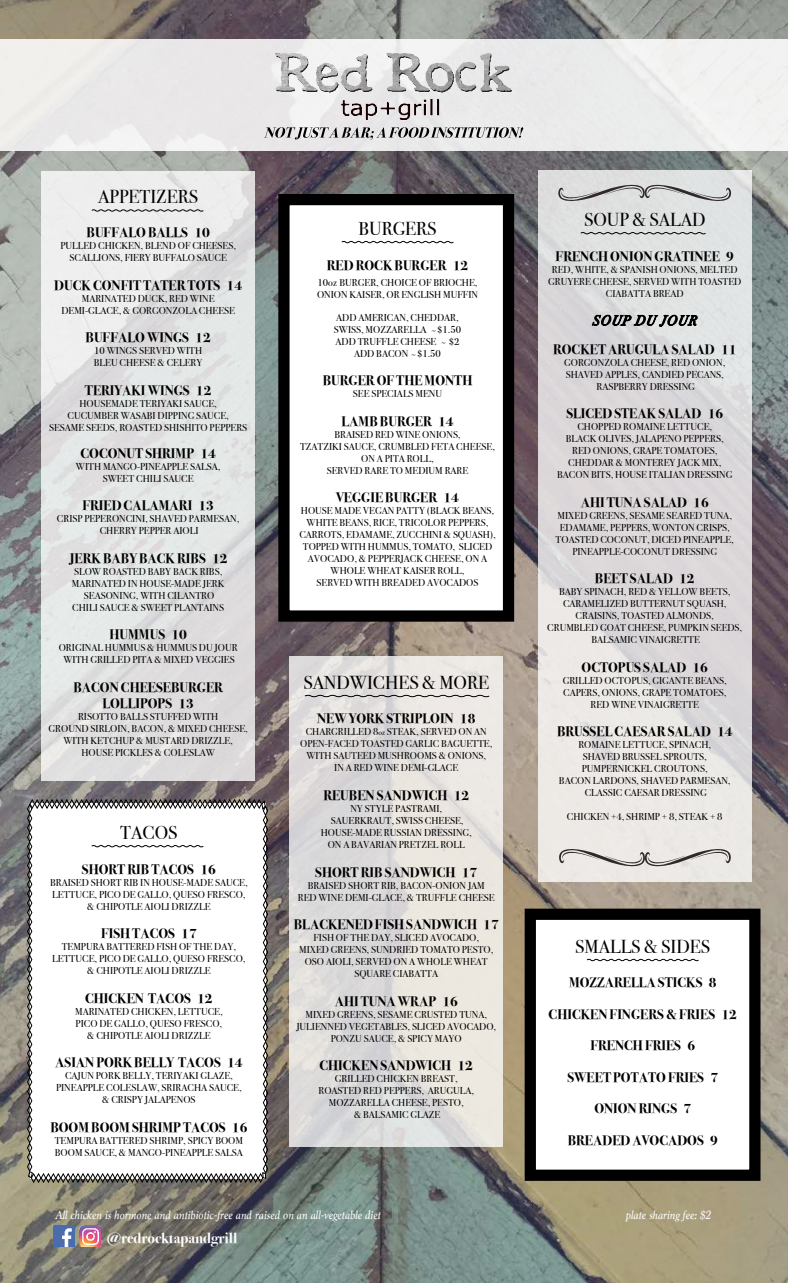
<style>
.page{position:relative;width:788px;height:1283px;background:#fff}
.page>*{position:absolute;margin:0;border:0;box-sizing:border-box;transform-origin:0 0}
.t1{font:18.75px "Bodoni Svty Two ITCTT";color:#000}
.t2{font:700 15px "Bodoni Svty Two ITCTT";color:#fff}
.t3{font:700 13.75px/16.5px "Bodoni Svty Two ITCTT";color:#000;text-align:center}
.t4{font:700 13.75px "Bodoni Svty Two ITCTT";color:#010101}
.t5{font:italic 12.5px "Marion";color:#fff}
.t6{font:10px/12px "Bodoni Svty Two ITCTT";color:#000;text-align:center}
.t7{font:10px/12px "Bodoni Svty Two ITCTT";color:#010101;text-align:center}
.s1{font-size:7.5px}
</style>
<div class="page">
<img style="left:0;top:0;width:788px;height:1282px">
<svg style="left:41px;top:171px;width:214px;height:610px;background:#e2e3e3"></svg>
<svg style="left:91px;top:209px;width:113px;height:3px"></svg>
<div style="left:284px;top:200px;width:224px;height:416px;background:#fff"></div>
<div style="left:278px;top:194px;width:236px;height:427px;border:11px solid #000"></div>
<svg style="left:341px;top:240px;width:113px;height:4px"></svg>
<div style="left:538px;top:170px;width:213px;height:711px;background:linear-gradient(to bottom,#d9d9db,#e8e4e2)"></div>
<svg style="left:558px;top:178px;width:173px;height:29px;background:#cccdcd"></svg>
<svg style="left:559px;top:842px;width:171px;height:31px;background:#d8d5d2"></svg>
<svg style="left:591px;top:314px;width:107px;height:14px"></svg>
<div style="left:0;top:39px;width:788px;height:112px;background:#ebebeb"></div>
<img style="left:242px;top:27px;width:302px;height:102px">
<svg style="left:264px;top:127px;width:259px;height:13px"></svg>
<img style="left:53px;top:1225px;width:21px;height:21px">
<img style="left:79px;top:1225px;width:21px;height:21px">
<svg style="left:289px;top:656px;width:214px;height:490px;background:#e2dfdd"></svg>
<svg style="left:304px;top:694px;width:186px;height:4px"></svg>
<svg style="left:27px;top:798px;width:241px;height:385px"></svg>
<div style="left:530px;top:914px;width:224px;height:261px;background:#fff"></div>
<div style="left:524px;top:908px;width:236px;height:272px;border:11px solid #000"></div>
<svg style="left:586px;top:958px;width:113px;height:3px"></svg>
<svg style="left:580px;top:231px;width:126px;height:4px"></svg>
<h1 class="t1" style="left:98px;top:188px;width:101px">APPETIZERS</h1>
<h3 class="t3" style="left:86px;top:224px;width:125px">BUFFALO BALLS 10</h3>
<p class="t6" style="left:60px;top:240px;width:177px">PULLED CHICKEN, BLEND OF CHEESES,<br>SCALLIONS, FIERY BUFFALO SAUCE</p>
<h3 class="t3" style="left:54px;top:277px;width:189px">DUCK CONFIT TATER TOTS 14</h3>
<p class="t6" style="left:61px;top:293px;width:175px">MARINATED DUCK, RED WINE<br>DEMI-GLACE, &amp; GORGONZOLA CHEESE</p>
<h3 class="t3" style="left:86px;top:329px;width:127px">BUFFALO WINGS 12</h3>
<p class="t6" style="left:94px;top:345px;width:110px;text-align:left">10 WINGS SERVED WITH<br>BLEU CHEESE &amp; CELERY</p>
<h3 class="t3" style="left:85px;top:382px;width:128px">TERIYAKI WINGS 12</h3>
<p class="t6" style="left:49px;top:398px;width:200px">HOUSEMADE TERIYAKI SAUCE,<br>CUCUMBER WASABI DIPPING SAUCE,<br>SESAME SEEDS, ROASTED SHISHITO PEPPERS</p>
<h3 class="t3" style="left:80px;top:445px;width:137px">COCONUT SHRIMP 14</h3>
<p class="t6" style="left:76px;top:461px;width:146px">WITH MANGO-PINEAPPLE SALSA,<br>SWEET CHILI SAUCE</p>
<h3 class="t3" style="left:82px;top:497px;width:133px">FRIED CALAMARI 13</h3>
<p class="t6" style="left:57px;top:513px;width:184px">CRISP PEPERONCINI, SHAVED PARMESAN,<br>CHERRY PEPPER AIOLI</p>
<h3 class="t3" style="left:69px;top:550px;width:160px">JERK BABY BACK RIBS 12</h3>
<p class="t6" style="left:72px;top:566px;width:154px">SLOW ROASTED BABY BACK RIBS,<br>MARINATED IN HOUSE-MADE JERK<br>SEASONING, WITH CILANTRO<br>CHILI SAUCE &amp; SWEET PLANTAINS</p>
<h3 class="t3" style="left:109px;top:626px;width:79px">HUMMUS 10</h3>
<p class="t6" style="left:59px;top:642px;width:180px">ORIGINAL HUMMUS &amp; HUMMUS DU JOUR<br>WITH GRILLED PITA &amp; MIXED VEGGIES</p>
<h3 class="t3" style="left:73px;top:679px;width:151px">BACON CHEESEBURGER<br>LOLLIPOPS 13</h3>
<p class="t7" style="left:49px;top:711px;width:201px">RISOTTO BALLS STUFFED WITH<br>GROUND SIRLOIN, BACON, &amp; MIXED CHEESE,<br>WITH KETCHUP &amp; MUSTARD DRIZZLE,<br>HOUSE PICKLES &amp; COLESLAW</p>
<h1 class="t1" style="left:120px;top:824px;width:59px">TACOS</h1>
<h3 class="t3" style="left:82px;top:861px;width:135px">SHORT RIB TACOS 16</h3>
<p class="t6" style="left:50px;top:877px;width:199px">BRAISED SHORT RIB IN HOUSE-MADE SAUCE,<br>LETTUCE, PICO DE GALLO, QUESO FRESCO, &amp; CHIPOTLE AIOLI DRIZZLE</p>
<h3 class="t3" style="left:101px;top:925px;width:97px">FISH TACOS 17</h3>
<p class="t6" style="left:52px;top:941px;width:195px">TEMPURA BATTERED FISH OF THE DAY,<br>LETTUCE, PICO DE GALLO, QUESO FRESCO, &amp; CHIPOTLE AIOLI DRIZZLE</p>
<h3 class="t3" style="left:85px;top:990px;width:129px">CHICKEN TACOS 12</h3>
<p class="t6" style="left:75px;top:1006px;width:149px">MARINATED CHICKEN, LETTUCE,<br>PICO DE GALLO, QUESO FRESCO, &amp; CHIPOTLE AIOLI DRIZZLE</p>
<h3 class="t3" style="left:55px;top:1054px;width:189px">ASIAN PORK BELLY TACOS 14</h3>
<p class="t6" style="left:56px;top:1070px;width:187px">CAJUN PORK BELLY, TERIYAKI GLAZE,<br>PINEAPPLE COLESLAW, SRIRACHA SAUCE, &amp; CRISPY JALAPENOS</p>
<h3 class="t3" style="left:50px;top:1119px;width:198px">BOOM BOOM SHRIMP TACOS 16</h3>
<p class="t6" style="left:55px;top:1135px;width:190px;text-align:left">TEMPURA BATTERED SHRIMP, SPICY BOOM<br>BOOM SAUCE, &amp; MANGO-PINEAPPLE SALSA</p>
<h1 class="t1" style="left:358px;top:221px;width:79px">BURGERS</h1>
<h3 class="t3" style="left:327px;top:257px;width:143px">RED ROCK BURGER 12</h3>
<p class="t6" style="left:317px;top:277px;width:162px;text-align:left">10oz BURGER, CHOICE OF BRIOCHE,<br>ONION KAISER, OR ENGLISH MUFFIN</p>
<p class="t6" style="left:334px;top:312px;width:126px;text-align:left">ADD AMERICAN, CHEDDAR,<br>SWISS, MOZZARELLA</p>
<p class="t6" style="left:430px;top:329px;width:8px">~</p>
<p class="t6" style="left:437px;top:324px;width:25px">$1.50</p>
<p class="t6" style="left:335px;top:336px;width:102px">ADD TRUFFLE CHEESE</p>
<p class="t6" style="left:440px;top:341px;width:8px">~</p>
<p class="t6" style="left:449px;top:336px;width:12px">$2</p>
<p class="t6" style="left:354px;top:348px;width:56px">ADD BACON</p>
<p class="t6" style="left:410px;top:353px;width:8px">~</p>
<p class="t6" style="left:417px;top:348px;width:25px">$1.50</p>
<h3 class="t3" style="left:323px;top:372px;width:151px">BURGER OF THE MONTH</h3>
<p class="t6" style="left:353px;top:388px;width:91px">SEE SPECIALS MENU</p>
<h3 class="t3" style="left:341px;top:413px;width:113px">LAMB BURGER 14</h3>
<p class="t6" style="left:300px;top:429px;width:196px">BRAISED RED WINE ONIONS,<br>TZATZIKI SAUCE, CRUMBLED FETA CHEESE,<br>ON A PITA ROLL,<br>SERVED RARE TO MEDIUM RARE</p>
<h3 class="t3" style="left:336px;top:489px;width:124px">VEGGIE BURGER 14</h3>
<p class="t7" style="left:299px;top:505px;width:198px">HOUSE MADE VEGAN PATTY (BLACK BEANS, WHITE BEANS, RICE, TRICOLOR PEPPERS, CARROTS, EDAMAME, ZUCCHINI &amp; SQUASH), TOPPED WITH HUMMUS, TOMATO, SLICED AVOCADO, &amp; PEPPERJACK CHEESE, ON A WHOLE WHEAT KAISER ROLL,<br>SERVED WITH BREADED AVOCADOS</p>
<h1 class="t1" style="left:303px;top:674px;width:187px">SANDWICHES &amp; MORE</h1>
<h3 class="t4" style="left:317px;top:711px;width:160px">NEW YORK STRIPLOIN 18</h3>
<p class="t7" style="left:300px;top:726px;width:193px">CHARGRILLED 8<span class="s1">oz</span> STEAK, SERVED ON AN<br>OPEN-FACED TOASTED GARLIC BAGUETTE,<br>WITH SAUTEED MUSHROOMS &amp; ONIONS,<br>IN A RED WINE DEMI-GLACE</p>
<h3 class="t3" style="left:323px;top:787px;width:147px">REUBEN SANDWICH 12</h3>
<p class="t6" style="left:321px;top:803px;width:153px">NY STYLE PASTRAMI,<br>SAUERKRAUT, SWISS CHEESE,<br>HOUSE-MADE RUSSIAN DRESSING,<br>ON A BAVARIAN PRETZEL ROLL</p>
<h3 class="t3" style="left:315px;top:864px;width:163px">SHORT RIB SANDWICH 17</h3>
<p class="t6" style="left:298px;top:879px;width:198px">BRAISED SHORT RIB, BACON-ONION JAM<br>RED WINE DEMI-GLACE, &amp; TRUFFLE CHEESE</p>
<h3 class="t3" style="left:294px;top:916px;width:206px">BLACKENED FISH SANDWICH 17</h3>
<p class="t6" style="left:299px;top:932px;width:196px">FISH OF THE DAY, SLICED AVOCADO,<br>MIXED GREENS, SUNDRIED TOMATO PESTO,<br>OSO AIOLI, SERVED ON A WHOLE WHEAT<br>SQUARE CIABATTA</p>
<h3 class="t3" style="left:335px;top:993px;width:125px">AHI TUNA WRAP 16</h3>
<p class="t6" style="left:296px;top:1008px;width:201px">MIXED GREENS, SESAME CRUSTED TUNA,<br>JULIENNED VEGETABLES, SLICED AVOCADO,<br>PONZU SAUCE, &amp; SPICY MAYO</p>
<h3 class="t3" style="left:319px;top:1057px;width:155px">CHICKEN SANDWICH 12</h3>
<p class="t6" style="left:318px;top:1073px;width:157px">GRILLED CHICKEN BREAST,<br>ROASTED RED PEPPERS, ARUGULA,<br>MOZZARELLA CHEESE, PESTO,<br>&amp; BALSAMIC GLAZE</p>
<h1 class="t1" style="left:584px;top:212px;width:123px">SOUP &amp; SALAD</h1>
<h3 class="t3" style="left:555px;top:248px;width:180px">FRENCH ONION GRATINEE 9</h3>
<p class="t6" style="left:548px;top:264px;width:195px">RED, WHITE, &amp; SPANISH ONIONS, MELTED<br>GRUYERE CHEESE, SERVED WITH TOASTED<br>CIABATTA BREAD</p>
<h3 class="t3" style="left:553px;top:341px;width:185px">ROCKET ARUGULA SALAD 11</h3>
<p class="t6" style="left:564px;top:357px;width:162px">GORGONZOLA CHEESE, RED ONION,<br>SHAVED APPLES, CANDIED PECANS,<br>RASPBERRY DRESSING</p>
<h3 class="t3" style="left:566px;top:406px;width:158px">SLICED STEAK SALAD 16</h3>
<p class="t6" style="left:557px;top:421px;width:177px">CHOPPED ROMAINE LETTUCE,<br>BLACK OLIVES, JALAPENO PEPPERS,<br>RED ONIONS, GRAPE TOMATOES,<br>CHEDDAR &amp; MONTEREY JACK MIX,<br>BACON BITS, HOUSE ITALIAN DRESSING</p>
<h3 class="t3" style="left:580px;top:494px;width:129px">AHI TUNA SALAD 16</h3>
<p class="t6" style="left:555px;top:510px;width:180px">MIXED GREENS, SESAME SEARED TUNA, EDAMAME, PEPPERS, WONTON CRISPS, TOASTED COCONUT, DICED PINEAPPLE, PINEAPPLE-COCONUT DRESSING</p>
<h3 class="t3" style="left:595px;top:571px;width:101px">BEET SALAD 12</h3>
<p class="t6" style="left:547px;top:586px;width:196px">BABY SPINACH, RED &amp; YELLOW BEETS,<br>CARAMELIZED BUTTERNUT SQUASH,<br>CRAISINS, TOASTED ALMONDS,<br>CRUMBLED GOAT CHEESE, PUMPKIN SEEDS,<br>BALSAMIC VINAIGRETTE</p>
<h3 class="t3" style="left:581px;top:659px;width:128px">OCTOPUS SALAD 16</h3>
<p class="t6" style="left:562px;top:675px;width:165px">GRILLED OCTOPUS, GIGANTE BEANS,<br>CAPERS, ONIONS, GRAPE TOMATOES,<br>RED WINE VINAIGRETTE</p>
<h3 class="t3" style="left:557px;top:724px;width:177px">BRUSSEL CAESAR SALAD 14</h3>
<p class="t6" style="left:559px;top:739px;width:173px">ROMAINE LETTUCE, SPINACH,<br>SHAVED BRUSSEL SPROUTS,<br>PUMPERNICKEL CROUTONS,<br>BACON LARDONS, SHAVED PARMESAN,<br>CLASSIC CAESAR DRESSING</p>
<p class="t6" style="left:567px;top:811px;width:157px">CHICKEN +4, SHRIMP + 8, STEAK + 8</p>
<h1 class="t1" style="left:575px;top:938px;width:136px">SMALLS &amp; SIDES</h1>
<h3 class="t3" style="left:569px;top:975px;width:149px">MOZZARELLA STICKS 8</h3>
<h3 class="t3" style="left:548px;top:1006px;width:190px">CHICKEN FINGERS &amp; FRIES 12</h3>
<h3 class="t3" style="left:590px;top:1038px;width:106px">FRENCH FRIES 6</h3>
<h3 class="t3" style="left:567px;top:1069px;width:152px">SWEET POTATO FRIES 7</h3>
<h3 class="t3" style="left:594px;top:1101px;width:98px">ONION RINGS 7</h3>
<h3 class="t3" style="left:567px;top:1132px;width:152px">BREADED AVOCADOS 9</h3>
<p class="t5" style="left:55px;top:1209px;width:327px">All chicken is hormone and antibiotic-free and raised on an all-vegetable diet</p>
<p class="t5" style="left:625px;top:1209px;width:87px">plate sharing fee: $2</p>
<h2 class="t2" style="left:107px;top:1229px;width:132px">@redrocktapandgrill</h2>
</div>
